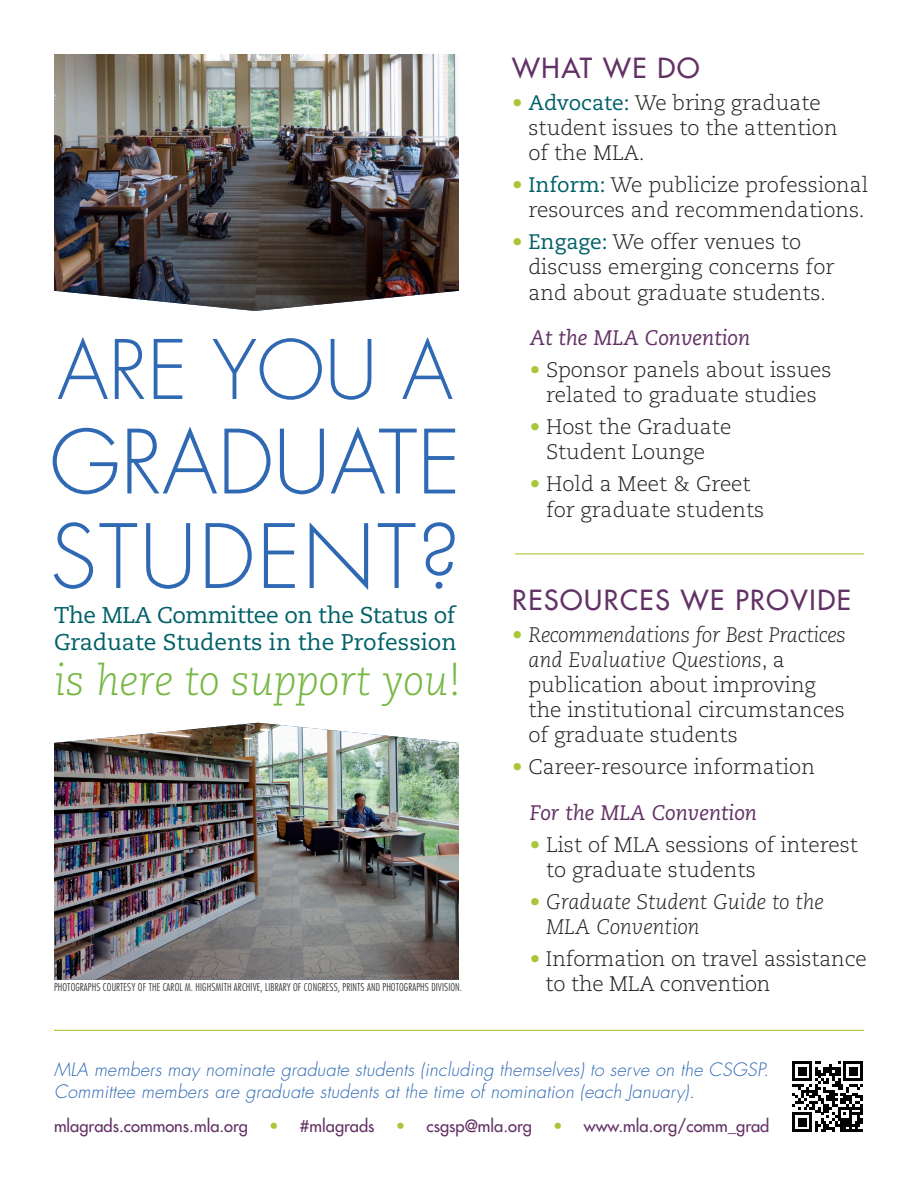
<style>
.page{position:relative;width:918px;height:1188px;background:#fff}
.page>*{position:absolute;margin:0;border:0;box-sizing:border-box;transform-origin:0 0}
.t1{font:300 85.95px/94.5px "Futura Std";color:#2f69b3}
.t2{font:300 79.65px "Futura Std";color:#2f69b3}
.t3{font:italic 300 42px "Caecilia LT Std";color:#76b842}
.Head{font:500 27px "Futura Std";letter-spacing:.06em;color:#623165}
.t4{font:22.8px/27.3px "Caecilia LT Std";color:#016167}
.text{font:300 21px/25.2px "Caecilia LT Std";color:#231f20}
.text-2{font:italic 300 21px/25.2px "Caecilia LT Std";color:#231f20}
.Subhead_2{font:italic 21px "Caecilia LT Std";color:#623165}
.text-3{font:italic 300 18px/21.6px "Futura Std";letter-spacing:.01em;color:#2f69b3}
.text-4{font:500 16.5px "Futura Std";color:#623165}
.t5{font:300 condensed 10.5px "Futura Std";letter-spacing:.01em;color:#3e3e3f}
.s1{font-style:normal}
.s2{color:#a9c638}
.s3{font-weight:400;color:#016167}
.s4{font-style:italic}
.s5{font-style:normal;color:#a9c638}
</style>
<div class="page">
<img style="left:54px;top:54px;width:405px;height:257px">
<img style="left:54px;top:723px;width:405px;height:257px">
<hr style="left:515px;top:553px;width:349px;height:1px;background:#a9c638">
<hr style="left:54px;top:1030px;width:810px;height:1px;background:#a9c638">
<svg style="left:792px;top:1061px;width:71px;height:71px"></svg>
<p class="t2" style="left:57px;top:322px;width:397px">ARE YOU A</p>
<p class="t1" style="left:50px;top:417px;width:413px">GRADUATE<br>STUDENT?</p>
<p class="t4" style="left:54px;top:602px;width:404px">The MLA Committee on the Status of<br>Graduate Students in the Profession</p>
<p class="t3" style="left:54px;top:657px;width:409px">is here to support you<span class="s1">!</span></p>
<p class="t5" style="left:54px;top:981px;width:410px">PHOTOGRAPHS COURTESY OF THE CAROL M. HIGHSMITH ARCHIVE, LIBRARY OF CONGRESS, PRINTS AND PHOTOGRAPHS DIVISION.</p>
<p class="Head" style="left:512px;top:51px;width:189px">WHAT WE DO</p>
<p class="text" style="left:528px;top:90px;width:311px;text-indent:-16px"><span class="s2">•</span> <span class="s3">Advocate:</span> We bring graduate student issues to the attention of the MLA.</p>
<p class="text" style="left:512px;top:173px;width:358px;text-align:center"><span class="s2">•</span> <span class="s3">Inform:</span> We publicize professional resources and recommendations.</p>
<p class="text" style="left:528px;top:230px;width:307px;text-indent:-16px"><span class="s2">•</span> <span class="s3">Engage:</span> We offer venues to discuss emerging concerns for and about graduate students.</p>
<p class="Subhead_2" style="left:530px;top:326px;width:222px">At the MLA Convention</p>
<p class="text" style="left:530px;top:358px;width:303px;text-align:center"><span class="s2">•</span> Sponsor panels about issues related to graduate studies</p>
<p class="text" style="left:530px;top:415px;width:203px;text-align:center"><span class="s2">•</span> Host the Graduate<br>Student Lounge</p>
<p class="text" style="left:546px;top:472px;width:220px;text-indent:-16px"><span class="s2">•</span> Hold a Meet &amp; Greet for graduate students</p>
<p class="Head" style="left:512px;top:583px;width:340px">RESOURCES WE PROVIDE</p>
<p class="text" style="left:528px;top:622px;width:319px;text-indent:-16px"><span class="s2">•</span> <span class="s4">Recommendations for Best Practices and Evaluative Questions</span>, a publication about improving the institutional circumstances of graduate students</p>
<p class="text" style="left:512px;top:755px;width:304px"><span class="s2">•</span> Career-resource information</p>
<p class="Subhead_2" style="left:530px;top:801px;width:229px">For the MLA Convention</p>
<p class="text" style="left:546px;top:832px;width:313px;text-indent:-16px"><span class="s2">•</span> List of MLA sessions of interest to graduate students</p>
<p class="text-2" style="left:546px;top:890px;width:279px;text-indent:-16px"><span class="s5">•</span> Graduate Student Guide to the<br>MLA Convention</p>
<p class="text" style="left:546px;top:947px;width:323px;text-indent:-16px"><span class="s2">•</span> Information on travel assistance to the MLA convention</p>
<p class="text-3" style="left:54px;top:1060px;width:717px">MLA members may nominate graduate students (including themselves) to serve on the CSGSP.<br>Committee members are graduate students at the time of nomination (each January).</p>
<p class="text-4" style="left:54px;top:1115px;width:196px">mlagrads.commons.mla.org</p>
<p class="text-4" style="left:269px;top:1115px;width:107px"><span class="s2">•</span> #mlagrads</p>
<p class="text-4" style="left:396px;top:1115px;width:138px"><span class="s2">•</span> csgsp@mla.org</p>
<p class="text-4" style="left:553px;top:1115px;width:218px"><span class="s2">•</span> www.mla.org/comm_grad</p>
</div>
